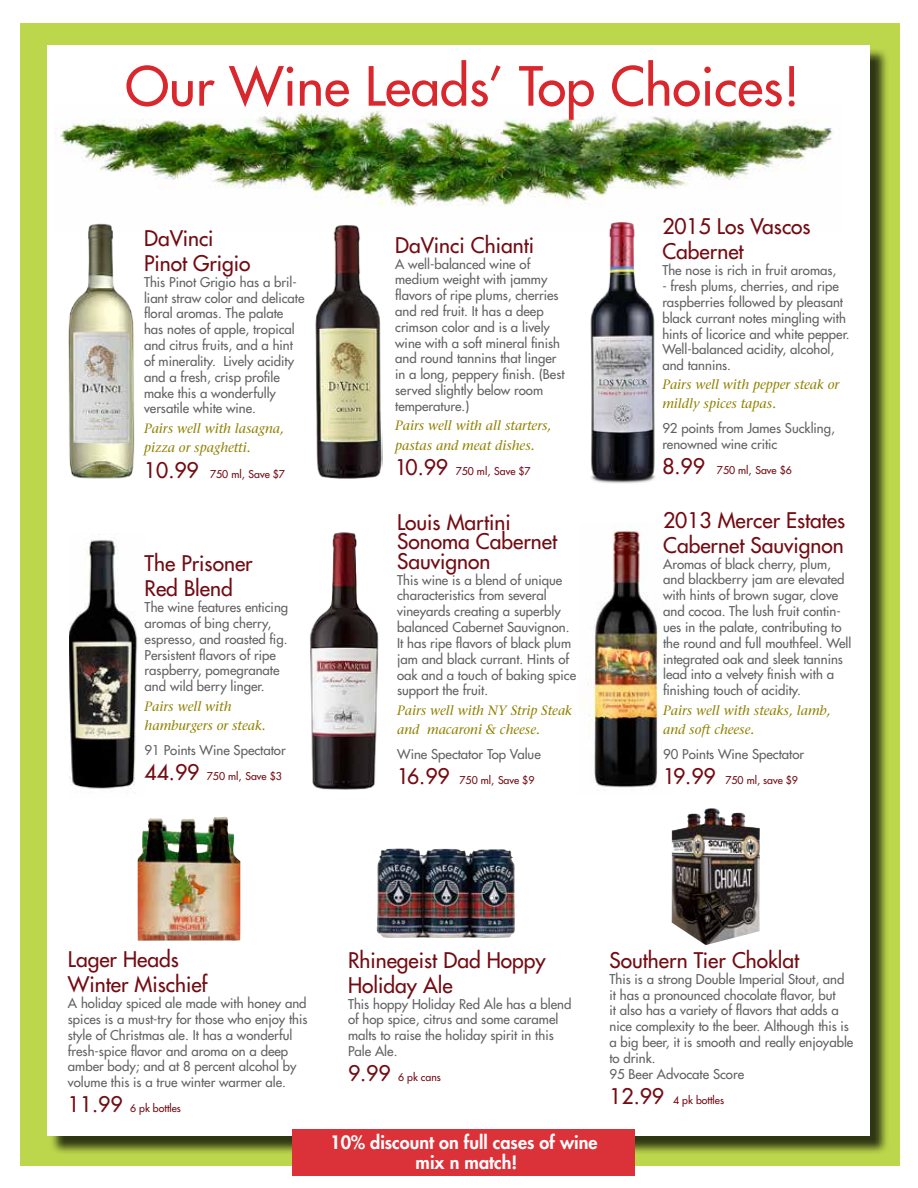
<style>
.page{position:relative;width:918px;height:1188px;background:#fff}
.page>*{position:absolute;margin:0;border:0;box-sizing:border-box;transform-origin:0 0}
.t1{font:52.5px "Futura";color:#d9272e}
.t2{font:21px/25.2px "Futura";color:#730b12}
.t3{font:800 18px/19.5px "Futura";color:#fff;text-align:center}
.t4{font:italic 13.5px/19.5px "Stone Serif";color:#908100}
.t5{font:13.2px/15.8px "Futura";color:#616264}
.t6{font:10.5px "Futura";color:#730b12}
.s1{font-size:21px}
</style>
<div class="page">
<div style="left:21px;top:23px;width:879px;height:1143px;background:#bcd74b"></div>
<div style="left:50px;top:47px;width:839px;height:1108px;background:#000;opacity:.75"></div>
<div style="left:48px;top:45px;width:822px;height:1091px;background:#fff"></div>
<div style="left:292px;top:1129px;width:343px;height:47px;background:#db3239"></div>
<img style="left:55px;top:104px;width:777px;height:103px">
<img style="left:138px;top:816px;width:102px;height:125px">
<img style="left:672px;top:808px;width:88px;height:137px">
<img style="left:376px;top:848px;width:139px;height:90px">
<img style="left:590px;top:222px;width:65px;height:261px">
<img style="left:68px;top:223px;width:67px;height:256px">
<img style="left:315px;top:224px;width:67px;height:255px">
<img style="left:588px;top:527px;width:77px;height:261px">
<img style="left:310px;top:532px;width:69px;height:258px">
<img style="left:69px;top:539px;width:69px;height:250px">
<h1 class="t1" style="left:125px;top:53px;width:676px">Our Wine Leads’ Top Choices!</h1>
<h2 class="t2" style="left:144px;top:226px;width:108px">DaVinci<br>Pinot Grigio</h2>
<p class="t5" style="left:144px;top:274px;width:162px">This Pinot Grigio has a bril&shy;liant straw color and delicate floral aromas. The palate has notes of apple, tropical and citrus fruits, and a hint of minerality. Lively acidity and a fresh, crisp profile make this a wonderfully versatile white wine.</p>
<p class="t4" style="left:144px;top:419px;width:141px">Pairs well with lasagna, pizza or spaghetti.</p>
<p class="t6" style="left:144px;top:467px;width:142px"><span class="s1">10.99</span> 750 ml, Save $7</p>
<h2 class="t2" style="left:145px;top:551px;width:109px">The Prisoner<br>Red Blend</h2>
<p class="t5" style="left:145px;top:599px;width:145px">The wine features enticing aromas of bing cherry, espresso, and roasted fig.<br>Persistent flavors of ripe raspberry, pomegranate and wild berry linger.</p>
<p class="t4" style="left:145px;top:696px;width:123px">Pairs well with hamburgers or steak.</p>
<p class="t5" style="left:145px;top:742px;width:143px">91 Points Wine Spectator</p>
<p class="t6" style="left:145px;top:770px;width:139px"><span class="s1">44.99</span> 750 ml, Save $3</p>
<h2 class="t2" style="left:395px;top:233px;width:140px">DaVinci Chianti</h2>
<p class="t5" style="left:395px;top:256px;width:171px">A well-balanced wine of medium weight with jammy flavors of ripe plums, cherries and red fruit. It has a deep crimson color and is a lively wine with a soft mineral finish and round tannins that linger in a long, peppery finish. (Best served slightly below room temperature.)</p>
<p class="t4" style="left:395px;top:416px;width:158px">Pairs well with all starters, pastas and meat dishes.</p>
<p class="t6" style="left:395px;top:465px;width:137px"><span class="s1">10.99</span> 750 ml, Save $7</p>
<h2 class="t2" style="left:397px;top:512px;width:162px;line-height:19.5px">Louis Martini<br>Sonoma Cabernet<br>Sauvignon</h2>
<p class="t5" style="left:397px;top:572px;width:181px">This wine is a blend of unique characteristics from several vineyards creating a superbly balanced Cabernet Sauvignon.<br>It has ripe flavors of black plum jam and black currant. Hints of oak and a touch of baking spice support the fruit.</p>
<p class="t4" style="left:397px;top:701px;width:176px">Pairs well with NY Strip Steak and macaroni &amp; cheese.</p>
<p class="t5" style="left:397px;top:747px;width:145px">Wine Spectator Top Value</p>
<p class="t6" style="left:397px;top:774px;width:139px"><span class="s1">16.99</span> 750 ml, Save $9</p>
<h2 class="t2" style="left:662px;top:214px;width:150px">2015 Los Vascos<br>Cabernet</h2>
<p class="t5" style="left:662px;top:263px;width:175px">The nose is rich in fruit aromas,</p>
<p class="t5" style="left:662px;top:279px;width:189px">- fresh plums, cherries, and ripe raspberries followed by pleasant black currant notes mingling with hints of licorice and white pepper.<br>Well-balanced acidity, alcohol, and tannins.</p>
<p class="t4" style="left:662px;top:375px;width:178px">Pairs well with pepper steak or mildly spices tapas.</p>
<p class="t5" style="left:662px;top:421px;width:174px">92 points from James Suckling, renowned wine critic</p>
<p class="t6" style="left:662px;top:464px;width:131px"><span class="s1">8.99</span> 750 ml, Save $6</p>
<h2 class="t2" style="left:663px;top:507px;width:184px">2013 Mercer Estates<br>Cabernet Sauvignon</h2>
<p class="t5" style="left:663px;top:556px;width:190px">Aromas of black cherry, plum, and blackberry jam are elevated with hints of brown sugar, clove and cocoa. The lush fruit contin&shy;ues in the palate, contributing to the round and full mouthfeel. Well integrated oak and sleek tannins lead into a velvety finish with a finishing touch of acidity.</p>
<p class="t4" style="left:663px;top:700px;width:169px">Pairs well with steaks, lamb, and soft cheese.</p>
<p class="t5" style="left:663px;top:746px;width:143px">90 Points Wine Spectator</p>
<p class="t6" style="left:663px;top:774px;width:136px"><span class="s1">19.99</span> 750 ml, save $9</p>
<h2 class="t2" style="left:68px;top:947px;width:141px">Lager Heads<br>Winter Mischief</h2>
<p class="t5" style="left:68px;top:995px;width:241px">A holiday spiced ale made with honey and spices is a must-try for those who enjoy this style of Christmas ale. It has a wonderful fresh-spice flavor and aroma on a deep amber body; and at 8 percent alcohol by volume this is a true winter warmer ale.</p>
<p class="t6" style="left:68px;top:1102px;width:115px"><span class="s1">11.99</span> 6 pk bottles</p>
<h2 class="t2" style="left:348px;top:947px;width:199px">Rhinegeist Dad Hoppy<br>Holiday Ale</h2>
<p class="t5" style="left:348px;top:996px;width:225px">This hoppy Holiday Red Ale has a blend of hop spice, citrus and some caramel malts to raise the holiday spirit in this<br>Pale Ale.</p>
<p class="t6" style="left:348px;top:1071px;width:94px"><span class="s1">9.99</span> 6 pk cans</p>
<h3 class="t3" style="left:330px;top:1133px;width:269px">10% discount on full cases of wine mix n match!</h3>
<h2 class="t2" style="left:609px;top:948px;width:191px">Southern Tier Choklat</h2>
<p class="t5" style="left:609px;top:971px;width:245px">This is a strong Double Imperial Stout, and it has a pronounced chocolate flavor, but<br>it also has a variety of flavors that adds a nice complexity to the beer. Although this is a big beer, it is smooth and really enjoyable to drink.<br>95 Beer Advocate Score</p>
<p class="t6" style="left:609px;top:1093px;width:116px"><span class="s1">12.99</span> 4 pk bottles</p>
</div>
